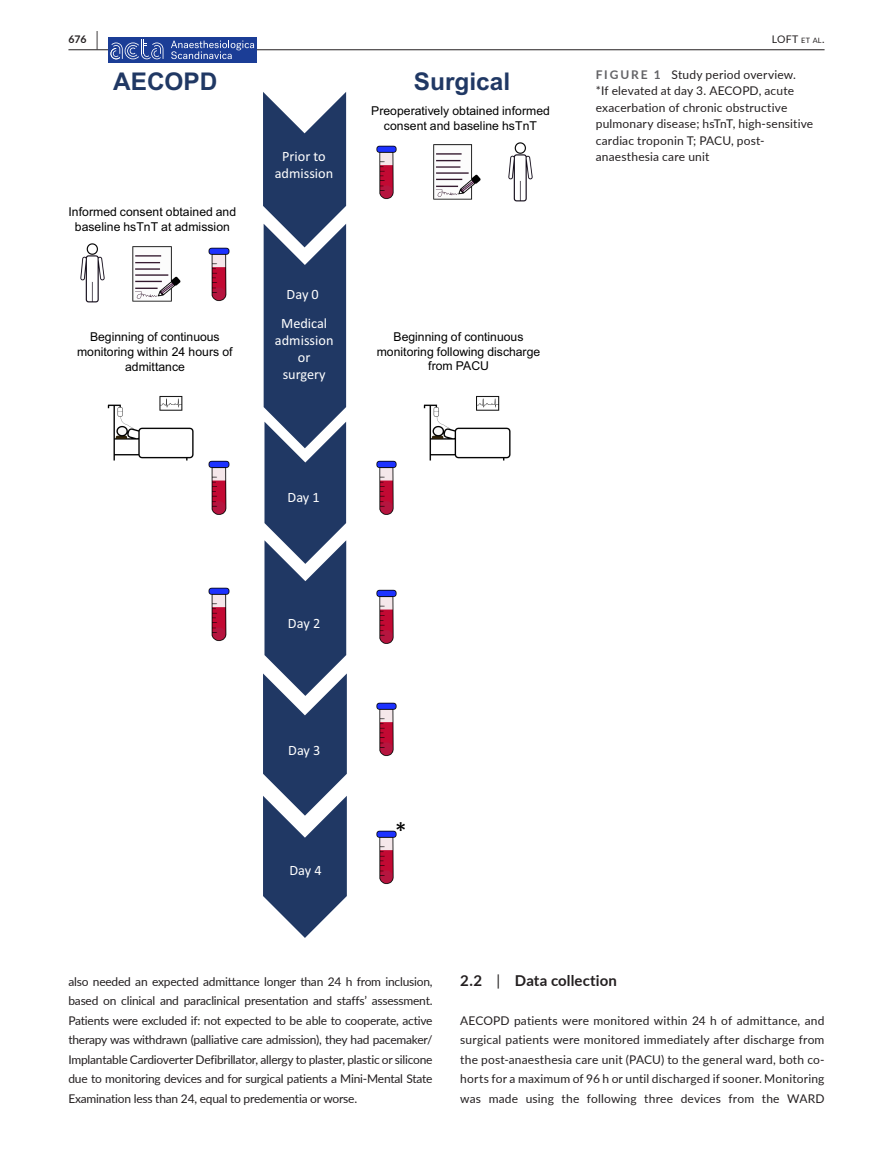
<style>
.page{position:relative;width:893px;height:1174px;background:#fff}
.page>*{position:absolute;margin:0;border:0;box-sizing:border-box;transform-origin:0 0}
.t1{font:700 24.45px "Arial";color:#203864}
.t2{font:24.45px "Calibri";color:#000}
.t3{font:700 15px "Lato";letter-spacing:.005em;color:#231f20}
.t4{font:14.25px/17.1px "Calibri";color:#fff;text-align:center}
.t5{font:12.15px/14.7px "Arial";color:#000;text-align:center}
.t6{font:12px/19.5px "Lato";letter-spacing:.01em;color:#231f20;text-align:justify}
.t7{font:10.5px "Lato";color:#231f20}
.t8{font:700 10.5px "Lato";color:#231f20}
.s1{font-size:19.5px}
.s2{font-size:7.35px}
.s3{font-weight:700;color:#636366}
.s4{font-weight:400}
</style>
<div class="page">
<hr style="left:68px;top:49px;width:756px;height:1px;background:#231f20">
<div style="left:108px;top:37px;width:149px;height:25px;background:#1b3d96"></div>
<svg style="left:110px;top:40px;width:53px;height:19px"></svg>
<svg style="left:171px;top:40px;width:83px;height:19px"></svg>
<img style="left:376px;top:145px;width:21px;height:55px">
<img style="left:433px;top:144px;width:48px;height:56px">
<img style="left:376px;top:460px;width:21px;height:55px">
<svg style="left:263px;top:92px;width:84px;height:846px;background:#44587d"></svg>
<img style="left:208px;top:460px;width:22px;height:55px">
<img style="left:376px;top:589px;width:21px;height:55px">
<img style="left:208px;top:587px;width:22px;height:55px">
<img style="left:376px;top:702px;width:21px;height:55px">
<img style="left:376px;top:830px;width:21px;height:55px">
<img style="left:208px;top:247px;width:22px;height:55px">
<img style="left:132px;top:246px;width:49px;height:56px">
<img style="left:508px;top:142px;width:25px;height:60px">
<img style="left:80px;top:243px;width:25px;height:60px">
<img style="left:107px;top:395px;width:87px;height:66px">
<img style="left:423px;top:395px;width:88px;height:66px">
<p class="t8" style="left:68px;top:31px;width:31px">676 <span class="s1">|</span></p>
<p class="t7" style="left:772px;top:31px;width:54px">LOFT <span class="s2">et al</span>.</p>
<h1 class="t1" style="left:113px;top:64px;width:106px">AECOPD</h1>
<h1 class="t1" style="left:414px;top:64px;width:98px">Surgical</h1>
<p class="t5" style="left:68px;top:204px;width:169px">Informed consent obtained and baseline hsTnT at admission</p>
<p class="t5" style="left:77px;top:330px;width:157px">Beginning of continuous monitoring within 24 hours of admittance</p>
<p class="t4" style="left:275px;top:148px;width:60px">Prior to admission</p>
<p class="t5" style="left:371px;top:103px;width:180px">Preoperatively obtained informed consent and baseline hsTnT</p>
<p class="t4" style="left:287px;top:286px;width:34px">Day 0</p>
<p class="t4" style="left:275px;top:314px;width:60px">Medical admission or surgery</p>
<p class="t5" style="left:377px;top:329px;width:165px">Beginning of continuous monitoring following discharge from PACU</p>
<p class="t4" style="left:288px;top:488px;width:34px">Day 1</p>
<p class="t4" style="left:288px;top:614px;width:34px">Day 2</p>
<p class="t4" style="left:288px;top:741px;width:34px">Day 3</p>
<p class="t4" style="left:289px;top:861px;width:34px">Day 4</p>
<h1 class="t2" style="left:395px;top:814px;width:14px">*</h1>
<p class="t6" style="left:596px;top:66px;width:219px;line-height:16.5px;text-align:left"><span class="s3">FIGURE 1</span> Study period overview.<br>*If elevated at day 3. AECOPD, acute exacerbation of chronic obstructive pulmonary disease; hsTnT, high-sensitive cardiac troponin T; PACU, post&shy;anaesthesia care unit</p>
<p class="t6" style="left:68px;top:971px;width:366px">also needed an expected admittance longer than 24 h from inclusion, based on clinical and paraclinical presentation and staffs’ assessment.<br>Patients were excluded if: not expected to be able to cooperate, active therapy was withdrawn (palliative care admission), they had pacemaker/ Implantable Cardioverter Defibrillator, allergy to plaster, plastic or silicone due to monitoring devices and for surgical patients a Mini-Mental State Examination less than 24, equal to predementia or worse.</p>
<p class="t3" style="left:460px;top:969px;width:158px">2.2 <span class="s4">|</span> Data collection</p>
<p class="t6" style="left:460px;top:1010px;width:366px">AECOPD patients were monitored within 24 h of admittance, and surgical patients were monitored immediately after discharge from the post-anaesthesia care unit (PACU) to the general ward, both co&shy;horts for a maximum of 96 h or until discharged if sooner. Monitoring was made using the following three devices from the WARD</p>
</div>
